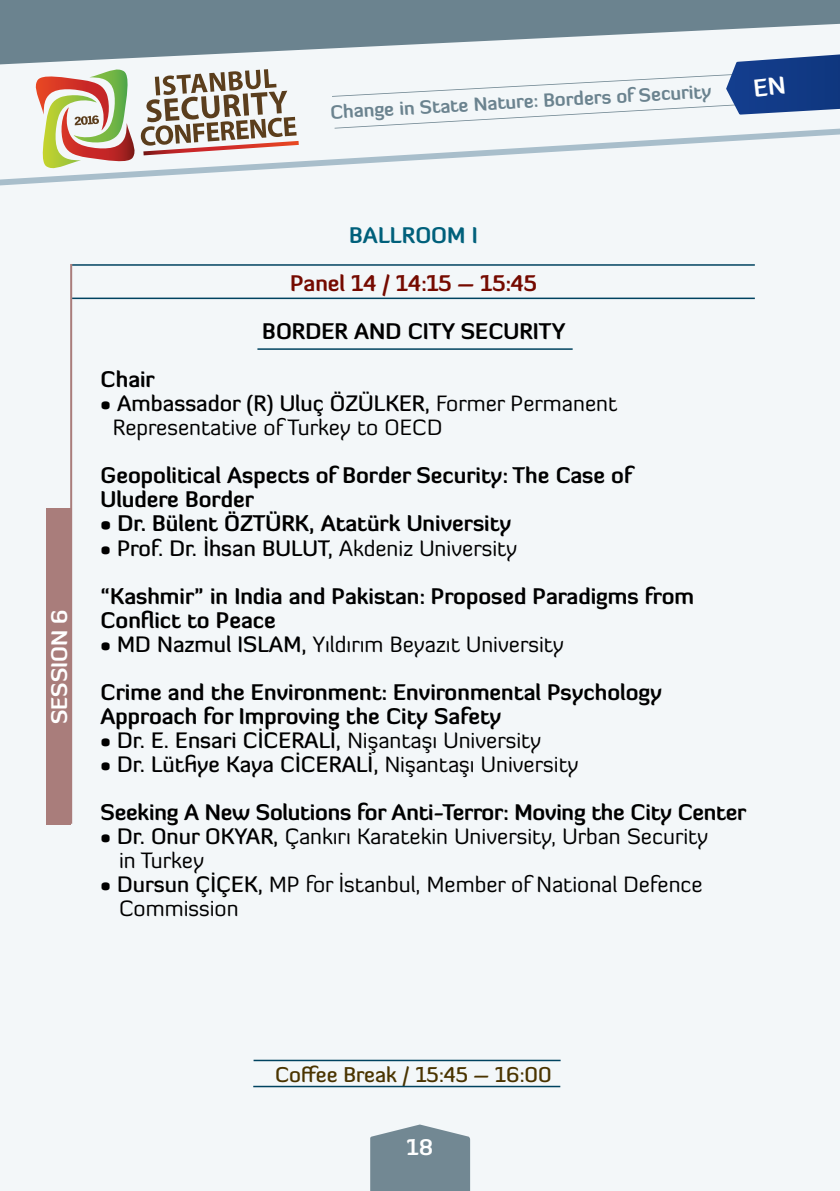
<style>
.page{position:relative;width:840px;height:1191px;background:#fff}
.page>*{position:absolute;margin:0;border:0;box-sizing:border-box;transform-origin:0 0}
.t1{font:700 22px/48px "Diavlo";color:#000}
.t2{font:22px/24px "Diavlo";color:#000}
.t3{font:500 22px "Diavlo";color:#000}
.t4{font:700 22px "Diavlo";color:#750a00}
.t5{font:700 22px "Diavlo";color:#fff}
.t6{font:700 22px "Diavlo";color:#00607b}
.t7{font:500 21px "Diavlo";color:#4a3400}
.t8{font:700 18.6px "Diavlo";color:#6b838f}
.s1{font-weight:500}
.s2{font-weight:400}
</style>
<div class="page">
<div style="left:0;top:0;width:839px;height:1191px;background:#f3f7f9"></div>
<hr style="left:839px;top:0;width:1px;height:1191px;background:#f3f7f9">
<svg style="left:0;top:0;width:839px;height:65px;fill:#6b838f"></svg>
<svg style="left:0;top:129px;width:839px;height:57px"></svg>
<svg style="left:370px;top:1124px;width:100px;height:67px;background:#7f939d"></svg>
<svg style="left:34px;top:69px;width:264px;height:101px"></svg>
<hr style="left:72px;top:264px;width:682px;height:2px;background:#004360">
<hr style="left:72px;top:297px;width:682px;height:2px;background:#004360">
<hr style="left:257px;top:348px;width:315px;height:2px;background:#004360">
<hr style="left:253px;top:1059px;width:307px;height:2px;background:#004360">
<hr style="left:253px;top:1085px;width:307px;height:2px;background:#004360">
<div style="left:46px;top:508px;width:25px;height:317px;background:#a97d7b"></div>
<hr style="left:70px;top:264px;width:2px;height:559px;background:#a97d7b">
<svg style="left:332px;top:54px;width:507px;height:75px"></svg>
<p class="t8" style="left:329px;top:100px;width:383px;rotate:-3deg">Change in State Nature: Borders of Security</p>
<p class="t5" style="left:45px;top:724px;width:116px;rotate:-90deg">SESSION 6</p>
<p class="t6" style="left:349px;top:221px;width:130px">BALLROOM I</p>
<p class="t4" style="left:290px;top:269px;width:248px">Panel 14 / 14:15 – 15:45</p>
<p class="t1" style="left:262px;top:307px;width:304px">BORDER AND CITY SECURITY</p>
<p class="t1" style="left:100px;top:355px;width:56px">Chair</p>
<p class="t2" style="left:113px;top:391px;width:505px;text-indent:-12px"><span class="s1">• Ambassador (R) Uluç ÖZÜLKER,</span> Former Permanent<br>Representative of Turkey to OECD</p>
<p class="t1" style="left:100px;top:463px;width:532px;line-height:24px">Geopolitical Aspects of Border Security: The Case of<br>Uludere Border</p>
<p class="t1" style="left:100px;top:499px;width:412px">• Dr. Bülent ÖZTÜRK, Atatürk University</p>
<p class="t1" style="left:100px;top:523px;width:594px"><span class="s1">• Prof. Dr. İhsan BULUT,</span> <span class="s2">Akdeniz University<br></span>“Kashmir” in India and Pakistan: Proposed Paradigms from</p>
<p class="t1" style="left:100px;top:595px;width:176px">Conflict to Peace</p>
<p class="t1" style="left:100px;top:619px;width:562px"><span class="s1">• MD Nazmul ISLAM,</span> <span class="s2">Yıldırım Beyazıt University<br></span>Crime and the Environment: Environmental Psychology</p>
<p class="t1" style="left:100px;top:691px;width:402px">Approach for Improving the City Safety</p>
<p class="t3" style="left:100px;top:726px;width:442px">• Dr. E. Ensari CİCERALİ, <span class="s2">Nişantaşı University</span></p>
<p class="t1" style="left:100px;top:739px;width:647px"><span class="s1">• Dr. Lütfiye Kaya CİCERALİ,</span> <span class="s2">Nişantaşı University<br></span>Seeking A New Solutions for Anti-Terror: Moving the City Center</p>
<p class="t2" style="left:119px;top:823px;width:590px;text-indent:-18px"><span class="s1">• Dr. Onur OKYAR,</span> Çankırı Karatekin University, Urban Security in Turkey</p>
<p class="t2" style="left:119px;top:871px;width:585px;text-indent:-18px"><span class="s1">• Dursun ÇİÇEK,</span> MP for İstanbul, Member of National Defence<br>Commission</p>
<p class="t7" style="left:275px;top:1061px;width:278px">Coffee Break / 15:45 – 16:00</p>
<p class="t5" style="left:406px;top:1132px;width:28px">18</p>
</div>
